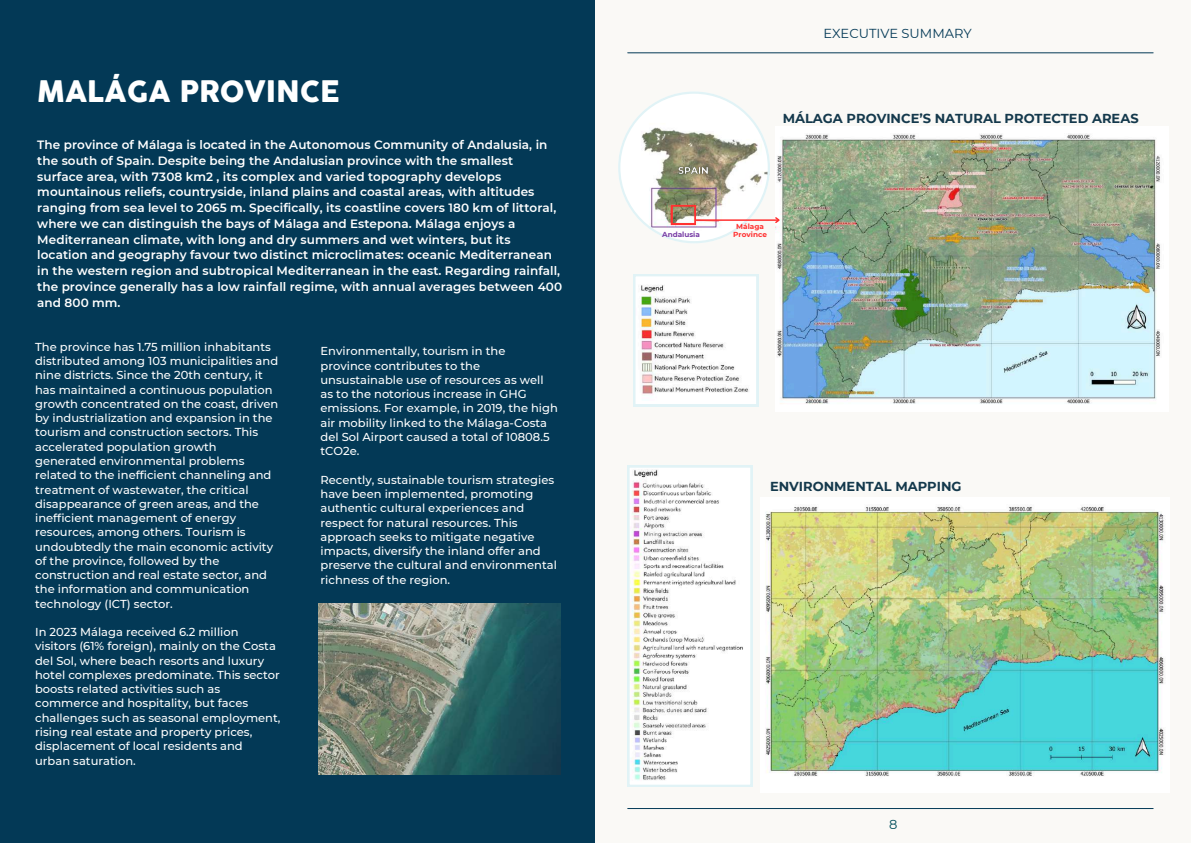
<style>
.page{position:relative;width:1191px;height:843px;background:#fff}
.page>*{position:absolute;margin:0;border:0;box-sizing:border-box;transform-origin:0 0}
.t1{font:29px "COCOGOOSE";color:#fff}
.t2{font:700 13px "Montserrat";color:#14394c}
.t3{font:13px "Montserrat";color:#033956}
.t4{font:13px "Montserrat";color:#004d5a}
.t5{font:600 12px/15.8px "Montserrat";letter-spacing:.005em;color:#fff}
.t6{font:500 11.5px/14.2px "Montserrat";color:#fff}
.t7{font:700 7.3px/8.5px "Montserrat";color:#ff3131;text-align:center}
.t8{font:700 7.3px "Montserrat";color:#783da5}
</style>
<div class="page">
<div style="left:0;top:0;width:1190px;height:842px;background:#033956"></div>
<div style="left:595px;top:0;width:595px;height:842px;background:#faf9f6"></div>
<img style="left:777px;top:134px;width:383px;height:270px">
<img style="left:766px;top:507px;width:398px;height:269px">
<svg style="left:633px;top:274px;width:125px;height:132px"></svg>
<svg style="left:627px;top:465px;width:125px;height:321px"></svg>
<svg style="left:618px;top:91px;width:163px;height:152px"></svg>
<img style="left:318px;top:603px;width:242px;height:171px">
<img style="left:675px;top:163px;width:35px;height:14px">
<hr style="left:627px;top:52px;width:525px;height:1px;background:#033956">
<hr style="left:627px;top:807px;width:525px;height:1px;background:#033956">
<h1 class="t1" style="left:37px;top:72px;width:304px">MALÁGA PROVINCE</h1>
<p class="t5" style="left:37px;top:137px;width:526px">The province of Málaga is located in the Autonomous Community of Andalusia, in the south of Spain. Despite being the Andalusian province with the smallest surface area, with 7308 km2 , its complex and varied topography develops mountainous reliefs, countryside, inland plains and coastal areas, with altitudes ranging from sea level to 2065 m. Specifically, its coastline covers 180 km of littoral, where we can distinguish the bays of Málaga and Estepona. Málaga enjoys a Mediterranean climate, with long and dry summers and wet winters, but its location and geography favour two distinct microclimates: oceanic Mediterranean in the western region and subtropical Mediterranean in the east. Regarding rainfall, the province generally has a low rainfall regime, with annual averages between 400 and 800 mm.</p>
<p class="t6" style="left:35px;top:339px;width:245px">The province has 1.75 million inhabitants distributed among 103 municipalities and nine districts. Since the 20th century, it has maintained a continuous population growth concentrated on the coast, driven by industrialization and expansion in the tourism and construction sectors. This accelerated population growth generated environmental problems related to the inefficient channeling and treatment of wastewater, the critical disappearance of green areas, and the inefficient management of energy resources, among others. Tourism is undoubtedly the main economic activity of the province, followed by the construction and real estate sector, and the information and communication technology (ICT) sector.</p>
<p class="t6" style="left:35px;top:624px;width:247px">In 2023 Málaga received 6.2 million visitors (61% foreign), mainly on the Costa del Sol, where beach resorts and luxury hotel complexes predominate. This sector boosts related activities such as commerce and hospitality, but faces challenges such as seasonal employment, rising real estate and property prices, displacement of local residents and urban saturation.</p>
<p class="t6" style="left:320px;top:344px;width:239px">Environmentally, tourism in the province contributes to the unsustainable use of resources as well as to the notorious increase in GHG emissions. For example, in 2019, the high air mobility linked to the Málaga-Costa del Sol Airport caused a total of 10808.5 tCO2e.</p>
<p class="t6" style="left:320px;top:472px;width:238px">Recently, sustainable tourism strategies have been implemented, promoting authentic cultural experiences and respect for natural resources. This approach seeks to mitigate negative impacts, diversify the inland offer and preserve the cultural and environmental richness of the region.</p>
<p class="t3" style="left:823px;top:25px;width:150px">EXECUTIVE SUMMARY</p>
<p class="t2" style="left:782px;top:110px;width:357px">MÁLAGA PROVINCE’S NATURAL PROTECTED AREAS</p>
<p class="t8" style="left:662px;top:230px;width:39px">Andalusia</p>
<p class="t7" style="left:733px;top:222px;width:35px">Málaga<br>Province</p>
<p class="t2" style="left:770px;top:478px;width:193px">ENVIRONMENTAL MAPPING</p>
<p class="t4" style="left:889px;top:816px;width:10px">8</p>
</div>
